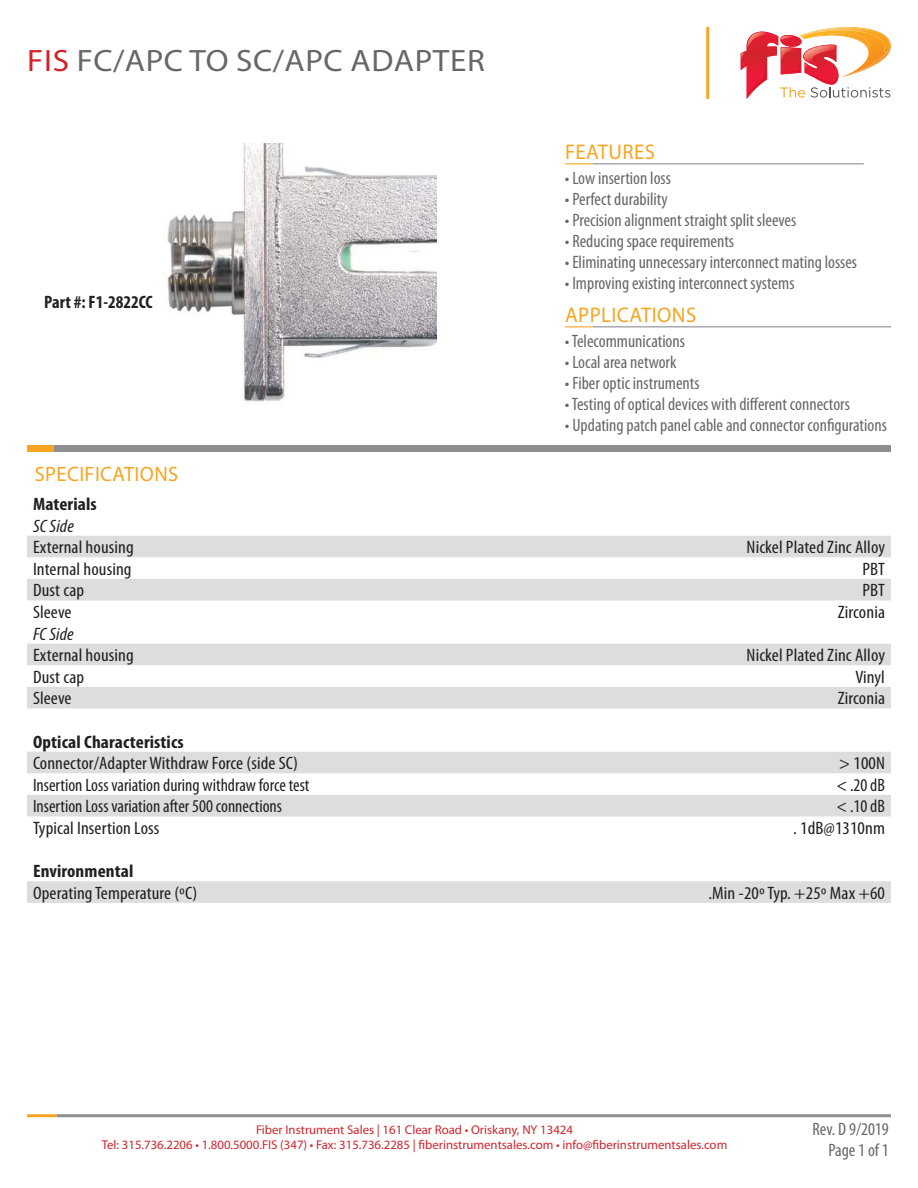
<style>
.page{position:relative;width:918px;height:1188px;background:#fff}
.page>*{position:absolute;margin:0;border:0;box-sizing:border-box;transform-origin:0 0}
.t1{font:31.05px "Myriad Pro";letter-spacing:.02em;color:#67676a;scale:1.07 1}
.t2{font:21.3px "Myriad Pro";letter-spacing:.02em;color:#f7a521}
.t3{font:20.85px "Myriad Pro";letter-spacing:.02em;color:#f7a521}
.t4{font:condensed 18px "Myriad Pro";color:#67676a}
.t5{font:condensed 18px "Myriad Pro";letter-spacing:.005em;color:#231f20;scale:1.07 1}
.t6{font:condensed 18px "Myriad Pro";letter-spacing:.005em;color:#231f20}
.t7{font:700 condensed 18px "Myriad Pro";letter-spacing:.005em;color:#231f20;scale:1.07 1}
.t8{font:700 condensed 18px "Myriad Pro";letter-spacing:.005em;color:#231f20}
.t9{font:italic condensed 18px "Myriad Pro";letter-spacing:.005em;color:#231f20;scale:1.07 1}
.t10{font:12.75px "Myriad Pro";color:#d1232a}
.s1{color:#d1232a}
</style>
<div class="page">
<div style="left:27px;top:446px;width:28px;height:6px;background:#f7a521"></div>
<div style="left:55px;top:446px;width:836px;height:6px;background:#8d8f92"></div>
<svg style="left:741px;top:27px;width:150px;height:72px"></svg>
<hr style="left:706px;top:27px;width:3px;height:72px;background:#f7a521">
<hr style="left:56px;top:1114px;width:835px;height:3px;background:#8d8f92">
<hr style="left:27px;top:1114px;width:29px;height:3px;background:#f7a521">
<hr style="left:593px;top:163px;width:271px;height:1px;background:#8d8f92">
<svg style="left:565px;top:163px;width:28px;height:1px"></svg>
<hr style="left:593px;top:326px;width:298px;height:1px;background:#8d8f92">
<svg style="left:565px;top:326px;width:28px;height:1px"></svg>
<img style="left:167px;top:143px;width:270px;height:259px">
<svg style="left:27px;top:536px;width:864px;height:367px"></svg>
<p class="t1" style="left:27px;top:41px;width:429px"><span class="s1">FIS</span> FC/APC TO SC/APC ADAPTER</p>
<p class="t8" style="left:44px;top:290px;width:110px">Part #: F1-2822CC</p>
<p class="t3" style="left:35px;top:461px;width:145px">SPECIFICATIONS</p>
<p class="t2" style="left:565px;top:139px;width:92px">FEATURES</p>
<p class="t4" style="left:565px;top:167px;width:108px">• Low insertion loss</p>
<p class="t4" style="left:565px;top:188px;width:104px">• Perfect durability</p>
<p class="t4" style="left:565px;top:209px;width:233px">• Precision alignment straight split sleeves</p>
<p class="t4" style="left:565px;top:230px;width:171px">• Reducing space requirements</p>
<p class="t4" style="left:565px;top:251px;width:294px">• Eliminating unnecessary interconnect mating losses</p>
<p class="t4" style="left:565px;top:272px;width:231px">• Improving existing interconnect systems</p>
<p class="t2" style="left:565px;top:302px;width:133px">APPLICATIONS</p>
<p class="t4" style="left:565px;top:330px;width:122px">• Telecommunications</p>
<p class="t4" style="left:565px;top:351px;width:113px">• Local area network</p>
<p class="t4" style="left:565px;top:372px;width:136px">• Fiber optic instruments</p>
<p class="t4" style="left:565px;top:393px;width:286px">• Testing of optical devices with different connectors</p>
<p class="t4" style="left:565px;top:414px;width:323px">• Updating patch panel cable and connector configurations</p>
<p class="t7" style="left:33px;top:493px;width:61px">Materials</p>
<p class="t9" style="left:33px;top:515px;width:40px">SC Side</p>
<p class="t5" style="left:33px;top:536px;width:96px">External housing</p>
<p class="t5" style="left:747px;top:536px;width:131px">Nickel Plated Zinc Alloy</p>
<p class="t5" style="left:33px;top:558px;width:94px">Internal housing</p>
<p class="t5" style="left:862px;top:558px;width:23px">PBT</p>
<p class="t5" style="left:33px;top:580px;width:49px">Dust cap</p>
<p class="t5" style="left:862px;top:580px;width:23px">PBT</p>
<p class="t5" style="left:33px;top:601px;width:38px">Sleeve</p>
<p class="t5" style="left:838px;top:601px;width:46px">Zirconia</p>
<p class="t9" style="left:33px;top:623px;width:40px">FC Side</p>
<p class="t5" style="left:33px;top:644px;width:96px">External housing</p>
<p class="t5" style="left:747px;top:644px;width:131px">Nickel Plated Zinc Alloy</p>
<p class="t5" style="left:33px;top:666px;width:49px">Dust cap</p>
<p class="t5" style="left:855px;top:666px;width:29px">Vinyl</p>
<p class="t5" style="left:33px;top:688px;width:38px">Sleeve</p>
<p class="t5" style="left:838px;top:688px;width:46px">Zirconia</p>
<p class="t7" style="left:33px;top:730px;width:142px">Optical Characteristics</p>
<p class="t5" style="left:33px;top:752px;width:249px">Connector/Adapter Withdraw Force (side SC)</p>
<p class="t5" style="left:839px;top:752px;width:45px">&gt; 100N</p>
<p class="t6" style="left:33px;top:774px;width:278px">Insertion Loss variation during withdraw force test</p>
<p class="t6" style="left:837px;top:774px;width:50px">&lt; .20 dB</p>
<p class="t6" style="left:33px;top:796px;width:251px">Insertion Loss variation after 500 connections</p>
<p class="t6" style="left:837px;top:796px;width:50px">&lt; .10 dB</p>
<p class="t5" style="left:33px;top:817px;width:120px">Typical Insertion Loss</p>
<p class="t5" style="left:793px;top:817px;width:87px">. 1dB@1310nm</p>
<p class="t7" style="left:33px;top:860px;width:95px">Environmental</p>
<p class="t5" style="left:33px;top:882px;width:155px">Operating Temperature (ºC)</p>
<p class="t5" style="left:708px;top:882px;width:167px">.Min -20º Typ. +25º Max +60</p>
<p class="t10" style="left:256px;top:1122px;width:318px">Fiber Instrument Sales | 161 Clear Road • Oriskany, NY 13424</p>
<p class="t10" style="left:102px;top:1137px;width:627px">Tel: 315.736.2206 • 1.800.5000.FIS (347) • Fax: 315.736.2285 | fiberinstrumentsales.com • info@fiberinstrumentsales.com</p>
<p class="t4" style="left:813px;top:1118px;width:78px">Rev. D 9/2019</p>
<p class="t4" style="left:829px;top:1139px;width:62px">Page 1 of 1</p>
</div>
